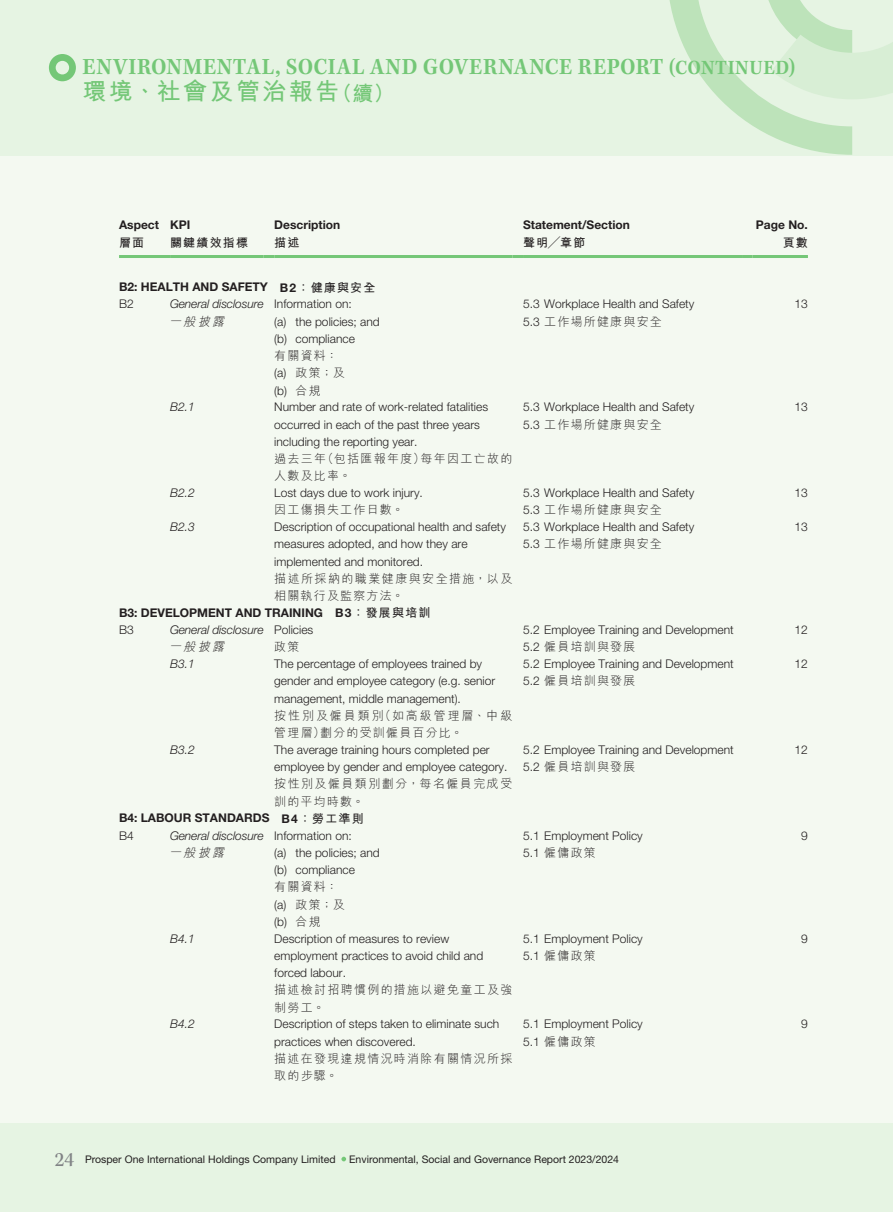
<style>
.page{position:relative;width:893px;height:1212px;background:#fff}
.page>*{position:absolute;margin:0;border:0;box-sizing:border-box;transform-origin:0 0}
.t1{font:24px "Kepler Std Semibold Scn Capt";letter-spacing:.02em;color:#74c777}
.t2{font:700 24px "M Hei HK";letter-spacing:.1em;color:#74c777}
.t3{font:300 12px/17.2px "Helvetica Neue LT Std";color:#231f20}
.t4{font:300 12px/17.2px "M Hei HK";letter-spacing:.1em;color:#231f20}
.t5{font:700 12px "Helvetica Neue LT Std";color:#231f20}
.t6{font:italic 300 12px "Helvetica Neue LT Std";letter-spacing:-.01em;color:#231f20}
.t7{font:300 12px/17.2px "M Hei HK";letter-spacing:.12em;color:#231f20}
.t8{font:700 12px "M Hei HK";letter-spacing:.1em;color:#231f20}
.t9{font:300 12px/17.2px "M Hei HK";letter-spacing:.16em;color:#231f20}
.t10{font:italic 300 12px "M Hei HK";color:#231f20}
.t11{font:10.5px "Helvetica Neue LT Std";color:#231f20}
.s1{font-size:21px}
.s2{font-family:"M Hei HK"}
.s3{font-family:"Helvetica Neue LT Std"}
.s4{font-family:"Kepler Std Scn Capt";font-size:21px;color:#808285}
</style>
<div class="page">
<div style="left:0;top:0;width:892px;height:1212px;background:#e6f4e3"></div>
<svg style="left:669px;top:0;width:223px;height:155px"></svg>
<div style="left:0;top:156px;width:892px;height:967px;background:#f4f9f1"></div>
<svg style="left:49px;top:54px;width:27px;height:27px"></svg>
<svg style="left:341px;top:1157px;width:5px;height:4px"></svg>
<hr style="left:119px;top:255px;width:51px;height:3px;background:#74c777">
<hr style="left:170px;top:255px;width:94px;height:3px;background:#74c777">
<svg style="left:264px;top:255px;width:10px;height:3px"></svg>
<hr style="left:274px;top:255px;width:238px;height:3px;background:#74c777">
<svg style="left:512px;top:255px;width:11px;height:3px"></svg>
<hr style="left:523px;top:255px;width:219px;height:3px;background:#74c777">
<svg style="left:742px;top:255px;width:11px;height:3px"></svg>
<hr style="left:753px;top:255px;width:55px;height:3px;background:#74c777">
<h1 class="t1" style="left:83px;top:53px;width:714px">ENVIRONMENTAL, SOCIAL AND GOVERNANCE REPORT <span class="s1">(CONTINUED)</span></h1>
<h1 class="t2" style="left:82px;top:74px;width:313px">環境、社會及管治報告<span class="s1">（續）</span></h1>
<p class="t5" style="left:119px;top:217px;width:66px">Aspect KPI</p>
<p class="t5" style="left:274px;top:217px;width:67px">Description</p>
<p class="t5" style="left:523px;top:217px;width:108px">Statement/Section</p>
<p class="t5" style="left:756px;top:217px;width:54px">Page No.</p>
<p class="t8" style="left:119px;top:234px;width:27px">層面</p>
<p class="t8" style="left:170px;top:234px;width:79px">關鍵績效指標</p>
<p class="t8" style="left:274px;top:234px;width:27px">描述</p>
<p class="t8" style="left:523px;top:234px;width:64px">聲明╱章節</p>
<p class="t8" style="left:783px;top:234px;width:27px">頁數</p>
<p class="t5" style="left:119px;top:279px;width:31px">B2: HEAL</p>
<p class="t5" style="left:173px;top:279px;width:30px">TH AND</p>
<p class="t5" style="left:222px;top:279px;width:155px">SAFETY B2<span class="s2">：健康與安全</span></p>
<p class="t3" style="left:119px;top:295px;width:16px">B2</p>
<p class="t6" style="left:170px;top:297px;width:95px">General disclosure</p>
<p class="t10" style="left:169px;top:315px;width:59px">一般披露</p>
<p class="t3" style="left:523px;top:295px;width:173px">5.3 Workplace Health and Safety</p>
<p class="t4" style="left:523px;top:312px;width:140px"><span class="s3">5.3</span> 工作場所健康與安全</p>
<p class="t3" style="left:274px;top:295px;width:107px">Information on:<br>(a) the policies; and (b) compliance</p>
<p class="t4" style="left:274px;top:347px;width:72px">有關資料：<span class="s3">(a)</span> 政策；及</p>
<p class="t3" style="left:274px;top:382px;width:48px">(b) <span class="s2">合規</span></p>
<p class="t3" style="left:795px;top:295px;width:15px">13</p>
<p class="t6" style="left:170px;top:400px;width:26px">B2.1</p>
<p class="t3" style="left:274px;top:398px;width:215px">Number and rate of work-related fatalities occurred in each of the past three years including the reporting year.</p>
<p class="t4" style="left:274px;top:450px;width:240px">過去三年（包括匯報年度）每年因工亡故的人數及比率。</p>
<p class="t3" style="left:523px;top:398px;width:173px">5.3 Workplace Health and Safety</p>
<p class="t4" style="left:523px;top:415px;width:140px"><span class="s3">5.3</span> 工作場所健康與安全</p>
<p class="t3" style="left:795px;top:398px;width:15px">13</p>
<p class="t6" style="left:170px;top:486px;width:26px">B2.2</p>
<p class="t3" style="left:274px;top:484px;width:150px">Lost days due to work injury.</p>
<p class="t4" style="left:274px;top:501px;width:131px">因工傷損失工作日數。</p>
<p class="t3" style="left:523px;top:484px;width:173px">5.3 Workplace Health and Safety</p>
<p class="t4" style="left:523px;top:501px;width:140px"><span class="s3">5.3</span> 工作場所健康與安全</p>
<p class="t3" style="left:795px;top:484px;width:15px">13</p>
<p class="t6" style="left:170px;top:520px;width:26px">B2.3</p>
<p class="t3" style="left:274px;top:518px;width:233px">Description of occupational health and safety measures adopted, and how they are implemented and monitored.</p>
<p class="t7" style="left:274px;top:570px;width:240px">描述所採納的職業健康與安全措施，以及相關執行及監察方法。</p>
<p class="t3" style="left:523px;top:518px;width:173px">5.3 Workplace Health and Safety</p>
<p class="t4" style="left:523px;top:535px;width:140px"><span class="s3">5.3</span> 工作場所健康與安全</p>
<p class="t3" style="left:794px;top:518px;width:15px">13</p>
<p class="t5" style="left:119px;top:605px;width:32px">B3: DEVELOPMEN</p>
<p class="t5" style="left:225px;top:605px;width:21px">T AND</p>
<p class="t5" style="left:265px;top:605px;width:24px">TRAININ</p>
<p class="t8" style="left:314px;top:604px;width:118px"><span class="s3">G B3</span>：發展與培訓</p>
<p class="t3" style="left:119px;top:621px;width:16px">B3</p>
<p class="t6" style="left:170px;top:623px;width:95px">General disclosure</p>
<p class="t10" style="left:169px;top:641px;width:59px">一般披露</p>
<p class="t3" style="left:274px;top:621px;width:41px">Policies</p>
<p class="t4" style="left:274px;top:638px;width:27px">政策</p>
<p class="t3" style="left:523px;top:621px;width:212px">5.2 Employee Training and Development</p>
<p class="t4" style="left:523px;top:638px;width:114px"><span class="s3">5.2</span> 僱員培訓與發展</p>
<p class="t3" style="left:795px;top:621px;width:15px">12</p>
<p class="t6" style="left:170px;top:657px;width:26px">B3.1</p>
<p class="t3" style="left:274px;top:655px;width:222px">The percentage of employees trained by gender and employee category (e.g. senior management, middle management).</p>
<p class="t9" style="left:274px;top:707px;width:240px">按性別及僱員類別（如高級管理層、中級管理層）劃分的受訓僱員百分比。</p>
<p class="t3" style="left:523px;top:655px;width:212px">5.2 Employee Training and Development</p>
<p class="t4" style="left:523px;top:672px;width:114px"><span class="s3">5.2</span> 僱員培訓與發展</p>
<p class="t3" style="left:795px;top:655px;width:15px">12</p>
<p class="t6" style="left:170px;top:742px;width:26px">B3.2</p>
<p class="t3" style="left:274px;top:741px;width:235px">The average training hours completed per employee by gender and employee category.</p>
<p class="t7" style="left:274px;top:775px;width:240px">按性別及僱員類別劃分，每名僱員完成受訓的平均時數。</p>
<p class="t3" style="left:523px;top:741px;width:212px">5.2 Employee Training and Development</p>
<p class="t4" style="left:523px;top:758px;width:114px"><span class="s3">5.2</span> 僱員培訓與發展</p>
<p class="t3" style="left:794px;top:741px;width:15px">12</p>
<p class="t5" style="left:119px;top:811px;width:101px">B4: LABOU R STANDA</p>
<p class="t5" style="left:244px;top:811px;width:18px">RDS</p>
<p class="t8" style="left:282px;top:810px;width:84px"><span class="s3">B4</span>：勞工準則</p>
<p class="t3" style="left:119px;top:826px;width:16px">B4</p>
<p class="t6" style="left:170px;top:828px;width:95px">General disclosure</p>
<p class="t10" style="left:169px;top:846px;width:59px">一般披露</p>
<p class="t3" style="left:274px;top:826px;width:107px">Information on:<br>(a) the policies; and (b) compliance</p>
<p class="t4" style="left:274px;top:878px;width:72px">有關資料：<span class="s3">(a)</span> 政策；及</p>
<p class="t3" style="left:274px;top:913px;width:48px">(b) <span class="s2">合規</span></p>
<p class="t3" style="left:523px;top:826px;width:121px">5.1 Employment Policy</p>
<p class="t4" style="left:523px;top:844px;width:74px"><span class="s3">5.1</span> 僱傭政策</p>
<p class="t3" style="left:801px;top:826px;width:8px">9</p>
<p class="t6" style="left:170px;top:931px;width:26px">B4.1</p>
<p class="t3" style="left:274px;top:929px;width:210px">Description of measures to review employment practices to avoid child and forced labour.</p>
<p class="t4" style="left:274px;top:981px;width:240px">描述檢討招聘慣例的措施以避免童工及強制勞工。</p>
<p class="t3" style="left:523px;top:929px;width:121px">5.1 Employment Policy</p>
<p class="t4" style="left:523px;top:947px;width:74px"><span class="s3">5.1</span> 僱傭政策</p>
<p class="t3" style="left:801px;top:929px;width:8px">9</p>
<p class="t6" style="left:170px;top:1017px;width:26px">B4.2</p>
<p class="t3" style="left:274px;top:1015px;width:227px">Description of steps taken to eliminate such practices when discovered.</p>
<p class="t4" style="left:274px;top:1050px;width:240px">描述在發現違規情況時消除有關情況所採取的步驟。</p>
<p class="t3" style="left:523px;top:1015px;width:121px">5.1 Employment Policy</p>
<p class="t4" style="left:523px;top:1032px;width:74px"><span class="s3">5.1</span> 僱傭政策</p>
<p class="t3" style="left:801px;top:1015px;width:8px">9</p>
<p class="t11" style="left:55px;top:1152px;width:282px"><span class="s4">24</span> Prosper One International Holdings Company Limited</p>
<p class="t11" style="left:349px;top:1152px;width:271px">Environmental, Social and Governance Report 2023/2024</p>
</div>
